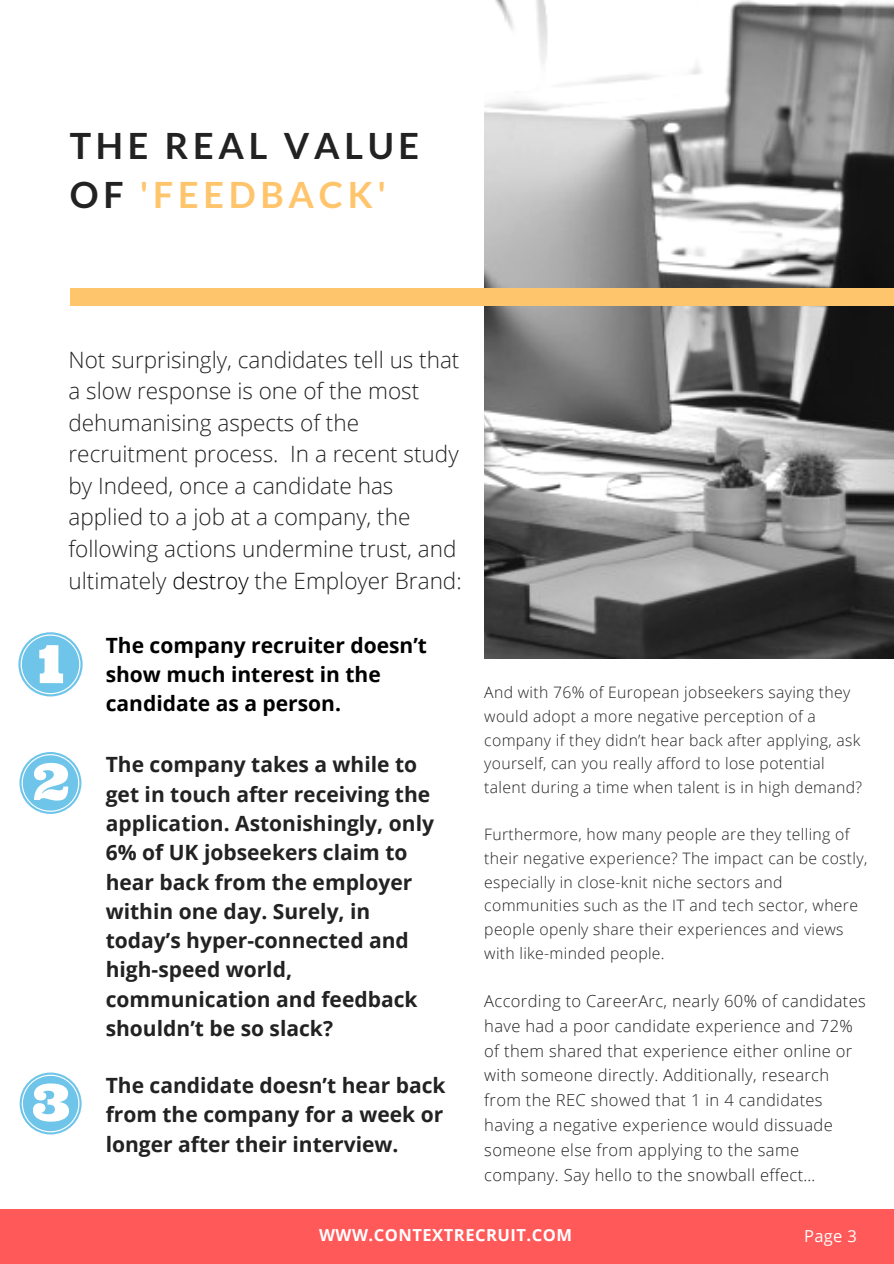
<style>
.page{position:relative;width:894px;height:1264px;background:#fff}
.page>*{position:absolute;margin:0;border:0;box-sizing:border-box;transform-origin:0 0}
.t1{font:700 36px/49.5px "Lato";letter-spacing:.13em;color:#222}
.t2{font:300 22.5px/31.5px "Open Sans";color:#222}
.t3{font:700 21px/29.2px "Open Sans";color:#222}
.t4{font:700 21px/29.2px "Open Sans";color:#000}
.t5{font:300 16.5px/24.8px "Open Sans";letter-spacing:.02em;color:#222}
.t6{font:700 16.5px "Open Sans";letter-spacing:.03em;color:#fff}
.t7{font:16.5px "Open Sans";color:#fff}
.t8{font:300 15.75px/23.7px "Open Sans";letter-spacing:.02em;color:#222}
.s1{color:#ffc56c}
.s2{color:#000}
</style>
<div class="page">
<img style="left:484px;top:0;width:409px;height:658px">
<div style="left:70px;top:288px;width:823px;height:17px;background:#ffc56c"></div>
<div style="left:0;top:1209px;width:893px;height:54px;background:#ff5959"></div>
<svg style="left:18px;top:632px;width:65px;height:64px"></svg>
<svg style="left:19px;top:752px;width:62px;height:62px"></svg>
<svg style="left:20px;top:1072px;width:62px;height:62px"></svg>
<h1 class="t1" style="left:70px;top:120px;width:351px">THE REAL VALUE<br>OF <span class="s1">'FEEDBACK'</span></h1>
<p class="t2" style="left:68px;top:343px;width:394px">Not surprisingly, candidates tell us that a slow response is one of the most dehumanising aspects of the recruitment process. In a recent study by Indeed, once a candidate has applied to a job at a company, the following actions undermine trust, and ultimately <span class="s2">destroy</span> the Employer Brand:</p>
<h3 class="t4" style="left:106px;top:630px;width:323px">The company recruiter doesn’t show much interest in the candidate as a person.</h3>
<p class="t3" style="left:106px;top:749px;width:330px">The company takes a while to get in touch after receiving the application. Astonishingly, only<br>6% of UK jobseekers claim to hear back from the employer within one day. Surely, in today’s hyper-connected and high-speed world, communication and feedback shouldn’t be so slack?</p>
<h3 class="t3" style="left:106px;top:1070px;width:341px;text-align:justify">The candidate doesn’t hear back from the company for a week or longer after their interview.</h3>
<p class="t8" style="left:484px;top:680px;width:379px">And with 76% of European jobseekers saying they would adopt a more negative perception of a company if they didn’t hear back after applying, ask yourself, can you really afford to lose potential talent during a time when talent is in high demand?</p>
<p class="t8" style="left:484px;top:822px;width:384px">Furthermore, how many people are they telling of their negative experience? The impact can be costly, especially in close-knit niche sectors and communities such as the IT and tech sector, where people openly share their experiences and views with like-minded people.</p>
<p class="t5" style="left:484px;top:988px;width:383px">According to CareerArc, nearly 60% of candidates have had a poor candidate experience and 72% of them shared that experience either online or with someone directly. Additionally, research from the REC showed that 1 in 4 candidates having a negative experience would dissuade someone else from applying to the same company. Say hello to the snowball effect…</p>
<p class="t6" style="left:319px;top:1223px;width:254px">WWW.CONTEXTRECRUIT.COM</p>
<p class="t7" style="left:803px;top:1223px;width:54px">Page 3</p>
</div>
